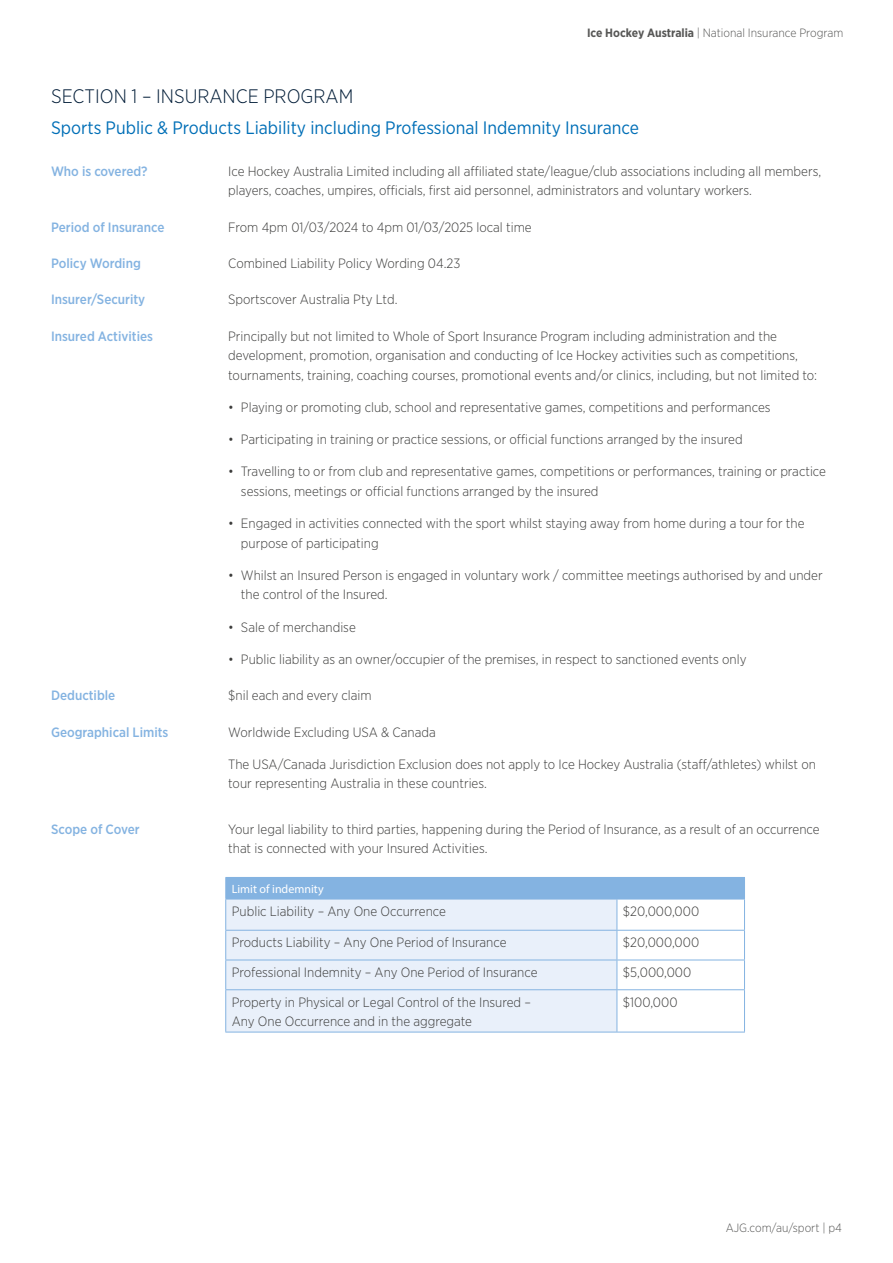
<style>
.page{position:relative;width:893px;height:1263px;background:#fff}
.page>*{position:absolute;margin:0;border:0;box-sizing:border-box;transform-origin:0 0}
.t1{font:300 19.5px "Gotham Narrow";color:#001c37}
.t2{font:18px "Gotham Narrow";color:#006fb7}
.t3{font:300 13.5px/19.5px "Gotham Narrow";color:#3c3c3b}
.t4{font:500 13.5px "Gotham Narrow";color:#84b3e1}
.t5{font:300 12px "Gotham Narrow";color:#575756}
.t6{font:12px "Myriad Pro";color:#fff}
.s1{font-weight:700}
</style>
<div class="page">
<div style="left:226px;top:877px;width:518px;height:22px;background:#84b3e1"></div>
<div style="left:226px;top:900px;width:391px;height:132px;background:#e9f0fa"></div>
<hr style="left:225px;top:930px;width:392px;height:1px;background:#84b3e1">
<hr style="left:225px;top:960px;width:392px;height:1px;background:#84b3e1">
<hr style="left:225px;top:989px;width:392px;height:1px;background:#84b3e1">
<hr style="left:225px;top:1032px;width:392px;height:1px;background:#84b3e1">
<hr style="left:617px;top:1032px;width:128px;height:1px;background:#84b3e1">
<hr style="left:225px;top:877px;width:392px;height:1px;background:#84b3e1">
<svg style="left:225px;top:878px;width:1px;height:21px"></svg>
<hr style="left:617px;top:877px;width:128px;height:1px;background:#84b3e1">
<hr style="left:225px;top:899px;width:392px;height:1px;background:#84b3e1">
<hr style="left:225px;top:899px;width:1px;height:31px;background:#84b3e1">
<hr style="left:225px;top:930px;width:1px;height:30px;background:#84b3e1">
<svg style="left:225px;top:960px;width:1px;height:29px"></svg>
<hr style="left:225px;top:990px;width:1px;height:42px;background:#84b3e1">
<svg style="left:617px;top:878px;width:128px;height:154px"></svg>
<hr style="left:617px;top:990px;width:1px;height:42px;background:#84b3e1">
<hr style="left:744px;top:990px;width:1px;height:42px;background:#84b3e1">
<p class="t5" style="left:587px;top:26px;width:258px"><span class="s1">Ice Hockey Australia</span> | National Insurance Program</p>
<h1 class="t1" style="left:51px;top:84px;width:304px">SECTION 1 – INSURANCE PROGRAM</h1>
<h2 class="t2" style="left:51px;top:116px;width:589px">Sports Public &amp; Products Liability including Professional Indemnity Insurance</h2>
<p class="t4" style="left:51px;top:163px;width:98px">Who is covered?</p>
<p class="t3" style="left:228px;top:161px;width:594px">Ice Hockey Australia Limited including all affiliated state/league/club associations including all members, players, coaches, umpires, officials, first aid personnel, administrators and voluntary workers.</p>
<p class="t4" style="left:51px;top:218px;width:115px">Period of Insurance</p>
<p class="t3" style="left:228px;top:217px;width:305px">From 4pm 01/03/2024 to 4pm 01/03/2025 local time</p>
<p class="t4" style="left:51px;top:255px;width:91px">Policy Wording</p>
<p class="t3" style="left:228px;top:253px;width:234px">Combined Liability Policy Wording 04.23</p>
<p class="t4" style="left:51px;top:291px;width:96px">Insurer/Security</p>
<p class="t3" style="left:228px;top:289px;width:171px">Sportscover Australia Pty Ltd.</p>
<p class="t4" style="left:51px;top:327px;width:104px">Insured Activities</p>
<p class="t3" style="left:228px;top:326px;width:590px">Principally but not limited to Whole of Sport Insurance Program including administration and the development, promotion, organisation and conducting of Ice Hockey activities such as competitions, tournaments, training, coaching courses, promotional events and/or clinics, including, but not limited to:</p>
<p class="t3" style="left:228px;top:397px;width:544px">• Playing or promoting club, school and representative games, competitions and performances</p>
<p class="t3" style="left:228px;top:429px;width:516px">• Participating in training or practice sessions, or official functions arranged by the insured</p>
<p class="t3" style="left:241px;top:462px;width:587px;text-indent:-13px">• Travelling to or from club and representative games, competitions or performances, training or practice sessions, meetings or official functions arranged by the insured</p>
<p class="t3" style="left:241px;top:513px;width:565px;text-indent:-13px">• Engaged in activities connected with the sport whilst staying away from home during a tour for the purpose of participating</p>
<p class="t3" style="left:241px;top:565px;width:583px;text-indent:-13px">• Whilst an Insured Person is engaged in voluntary work / committee meetings authorised by and under the control of the Insured.</p>
<p class="t3" style="left:228px;top:617px;width:129px">• Sale of merchandise</p>
<p class="t3" style="left:228px;top:649px;width:520px">• Public liability as an owner/occupier of the premises, in respect to sanctioned events only</p>
<p class="t4" style="left:51px;top:687px;width:66px">Deductible</p>
<p class="t3" style="left:228px;top:685px;width:145px">$nil each and every claim</p>
<p class="t4" style="left:51px;top:723px;width:119px">Geographical Limits</p>
<p class="t3" style="left:228px;top:722px;width:209px">Worldwide Excluding USA &amp; Canada</p>
<p class="t3" style="left:228px;top:754px;width:589px">The USA/Canada Jurisdiction Exclusion does not apply to Ice Hockey Australia (staff/athletes) whilst on tour representing Australia in these countries.</p>
<p class="t4" style="left:51px;top:820px;width:90px">Scope of Cover</p>
<p class="t3" style="left:228px;top:819px;width:593px">Your legal liability to third parties, happening during the Period of Insurance, as a result of an occurrence that is connected with your Insured Activities.</p>
<p class="t6" style="left:232px;top:882px;width:93px">Limit of indemnity</p>
<p class="t3" style="left:232px;top:901px;width:216px">Public Liability – Any One Occurrence</p>
<p class="t3" style="left:623px;top:901px;width:78px">$20,000,000</p>
<p class="t3" style="left:232px;top:932px;width:276px">Products Liability – Any One Period of Insurance</p>
<p class="t3" style="left:623px;top:932px;width:78px">$20,000,000</p>
<p class="t3" style="left:232px;top:962px;width:307px">Professional Indemnity – Any One Period of Insurance</p>
<p class="t3" style="left:623px;top:962px;width:70px">$5,000,000</p>
<p class="t3" style="left:232px;top:992px;width:301px">Property in Physical or Legal Control of the Insured –<br>Any One Occurrence and in the aggregate</p>
<p class="t3" style="left:623px;top:992px;width:56px">$100,000</p>
<p class="t5" style="left:726px;top:1220px;width:118px">AJG.com/au/sport | p4</p>
</div>
